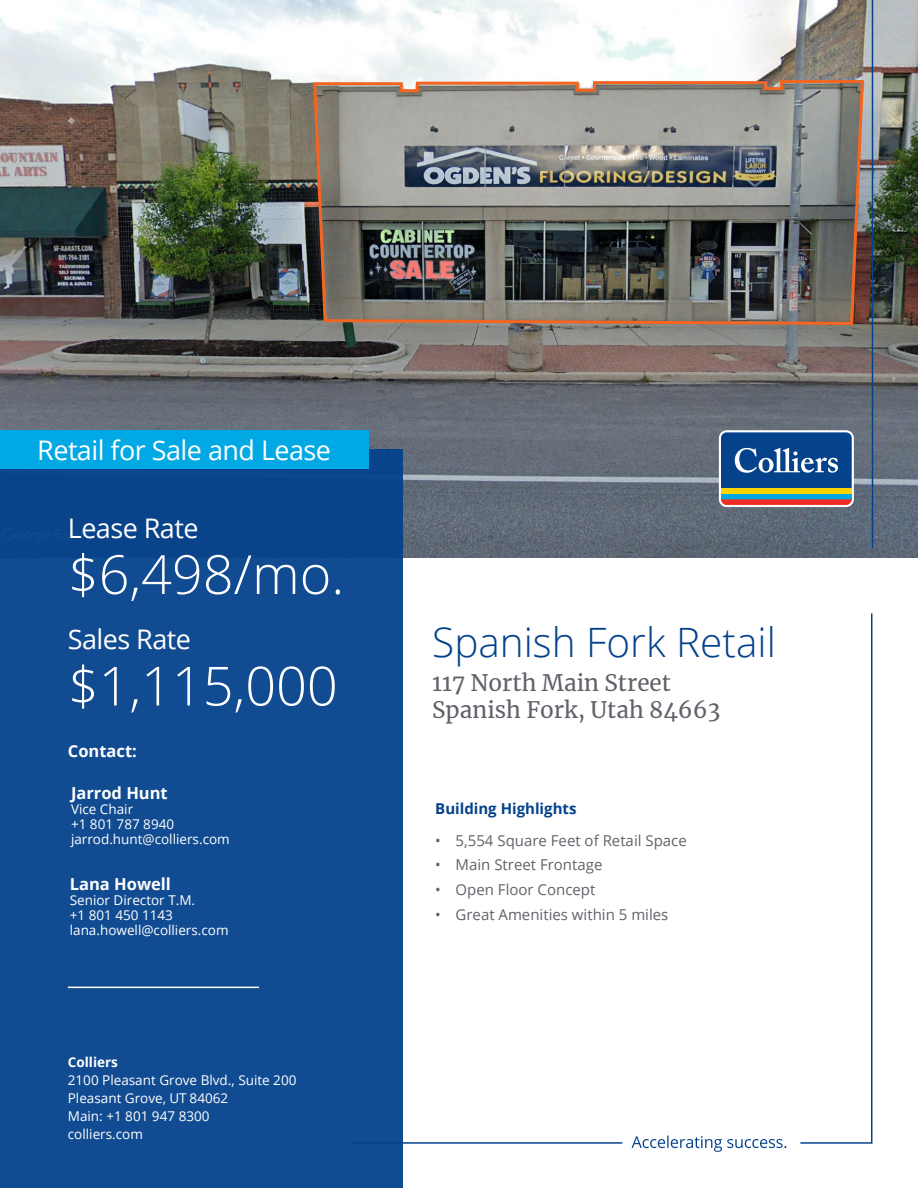
<style>
.page{position:relative;width:918px;height:1188px;background:#fff}
.page>*{position:absolute;margin:0;border:0;box-sizing:border-box;transform-origin:0 0}
.t1{font:300 54px "Open Sans";color:#fff}
.t2{font:300 40.5px "Open Sans";color:#05428c}
.t3{font:27px "Open Sans";letter-spacing:-.02em;color:#fff}
.t4{font:22.5px/27px "Merriweather";color:#5f6369}
.t5{font:700 16.5px "Open Sans";color:#fff}
.t6{font:15px "Open Sans";color:#5f6369}
.t7{font:700 15px "Open Sans";color:#05428c}
.t8{font:13.5px/15px "Open Sans";color:#fff}
.t9{font:700 13.5px "Open Sans";color:#fff}
</style>
<div class="page">
<img style="left:0;top:0;width:918px;height:557px">
<div style="left:0;top:449px;width:403px;height:739px;background:#114b91"></div>
<div style="left:719px;top:430px;width:135px;height:77px;background:#fff;border-radius:8px"></div>
<div style="left:721px;top:494px;width:131px;height:5px;background:#00a8e4"></div>
<div style="left:721px;top:488px;width:131px;height:6px;background:#fed503"></div>
<svg style="left:721px;top:499px;width:131px;height:6px"></svg>
<svg style="left:721px;top:432px;width:131px;height:56px;background:#225899"></svg>
<hr style="left:68px;top:987px;width:191px;height:1px;background:#fff">
<div style="left:0;top:430px;width:368px;height:39px;background:#00a8e4"></div>
<svg style="left:800px;top:613px;width:73px;height:531px"></svg>
<hr style="left:351px;top:1142px;width:271px;height:2px;background:#05428c">
<hr style="left:872px;top:0;width:1px;height:549px;background:#05428c">
<svg style="left:632px;top:1136px;width:154px;height:16px"></svg>
<img style="left:312px;top:79px;width:554px;height:247px">
<h3 class="t3" style="left:37px;top:432px;width:295px">Retail for Sale and Lease</h3>
<h3 class="t3" style="left:68px;top:510px;width:132px">Lease Rate</h3>
<h1 class="t1" style="left:68px;top:537px;width:278px">$6,498/mo.</h1>
<h3 class="t3" style="left:68px;top:621px;width:125px">Sales Rate</h3>
<h1 class="t1" style="left:68px;top:649px;width:271px">$1,115,000</h1>
<p class="t5" style="left:68px;top:740px;width:71px">Contact:</p>
<p class="t5" style="left:71px;top:782px;width:98px">Jarrod Hunt</p>
<p class="t8" style="left:71px;top:802px;width:160px">Vice Chair<br>+1 801 787 8940 jarrod.hunt@colliers.com</p>
<p class="t5" style="left:70px;top:873px;width:103px">Lana Howell</p>
<p class="t8" style="left:70px;top:893px;width:160px">Senior Director T.M.<br>+1 801 450 1143 lana.howell@colliers.com</p>
<p class="t9" style="left:68px;top:1052px;width:52px">Colliers</p>
<p class="t8" style="left:68px;top:1070px;width:230px;line-height:18px">2100 Pleasant Grove Blvd., Suite 200<br>Pleasant Grove, UT 84062<br>Main: +1 801 947 8300<br>colliers.com</p>
<h2 class="t2" style="left:432px;top:615px;width:345px">Spanish Fork Retail</h2>
<h3 class="t4" style="left:432px;top:669px;width:290px">117 North Main Street<br>Spanish Fork, Utah 84663</h3>
<p class="t7" style="left:435px;top:798px;width:143px">Building Highlights</p>
<p class="t6" style="left:435px;top:830px;width:253px">• 5,554 Square Feet of Retail Space</p>
<p class="t6" style="left:435px;top:855px;width:169px">• Main Street Frontage</p>
<p class="t6" style="left:435px;top:879px;width:162px">• Open Floor Concept</p>
<p class="t6" style="left:435px;top:904px;width:235px">• Great Amenities within 5 miles</p>
</div>
